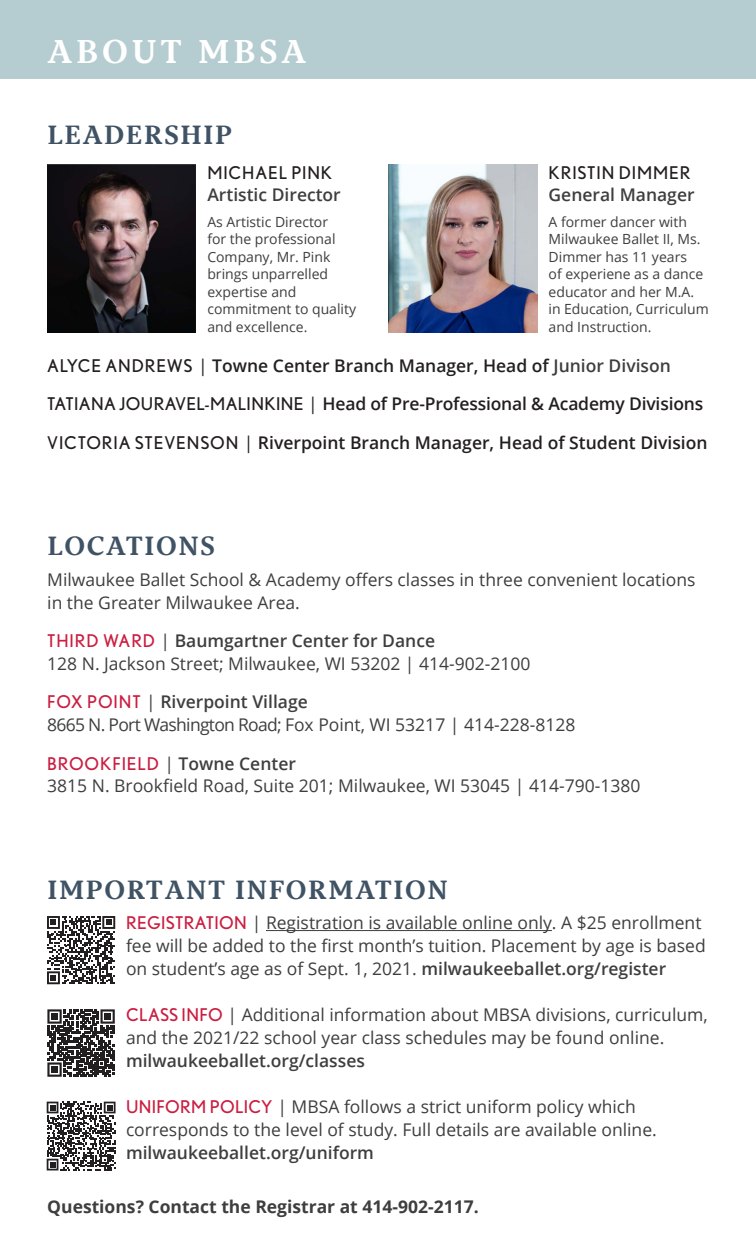
<style>
.page{position:relative;width:756px;height:1260px;background:#fff}
.page>*{position:absolute;margin:0;border:0;box-sizing:border-box;transform-origin:0 0}
.t1{font:700 35px "Capitolina W03";letter-spacing:.11em;color:#fff}
.t2{font:700 28px "Capitolina W03";letter-spacing:.06em;color:#405365}
.t3{font:17.5px/22.8px "Open Sans";color:#3e3e3f}
.t4{font:600 17.5px "Open Sans";color:#231f20}
.t5{font:600 17.5px "Open Sans";color:#3e3e3f}
.t6{font:17.5px "Open Sans";letter-spacing:-.02em;color:#3e3e3f}
.t7{font:700 17.5px "Open Sans";color:#3e3e3f}
.t8{font:17.5px "Nobel";letter-spacing:.05em;color:#231f20}
.t9{font:14px/17.5px "Open Sans";color:#3e3e3f}
.s1{font-family:"Nobel";font-weight:400}
.s2{font-weight:400}
.s3{color:#3e3e3f}
.s4{font-family:"Nobel";font-weight:400;color:#cb1e41}
.s5{font-family:"Nobel";color:#cb1e41}
.s6{font-weight:600}
</style>
<div class="page">
<hr style="left:266px;top:930px;width:286px;height:1px;background:#3e3e3f">
<svg style="left:47px;top:1009px;width:68px;height:68px"></svg>
<div style="left:51px;top:1013px;width:7px;height:7px;background:#231f20"></div>
<div style="left:105px;top:1013px;width:6px;height:7px;background:#231f20"></div>
<div style="left:51px;top:1067px;width:7px;height:6px;background:#231f20"></div>
<svg style="left:47px;top:916px;width:68px;height:68px"></svg>
<svg style="left:47px;top:1102px;width:69px;height:68px"></svg>
<div style="left:0;top:0;width:756px;height:78px;background:#b5cdd0"></div>
<img style="left:388px;top:165px;width:149px;height:168px">
<img style="left:47px;top:165px;width:149px;height:168px">
<p class="t1" style="left:47px;top:31px;width:260px">ABOUT MBSA</p>
<p class="t2" style="left:47px;top:119px;width:186px">LEADERSHIP</p>
<p class="t8" style="left:207px;top:162px;width:126px">MICHAEL PINK</p>
<p class="t5" style="left:207px;top:183px;width:135px">Artistic Director</p>
<p class="t9" style="left:207px;top:213px;width:150px">As Artistic Director<br>for the professional<br>Company, Mr. Pink brings unparrelled expertise and commitment to quality and excellence.</p>
<p class="t8" style="left:549px;top:162px;width:143px">KRISTIN DIMMER</p>
<p class="t5" style="left:549px;top:183px;width:148px">General Manager</p>
<p class="t9" style="left:549px;top:213px;width:162px">A former dancer with<br>Milwaukee Ballet II, Ms.<br>Dimmer has 11 years<br>of experiene as a dance educator and her M.A. in Education, Curriculum and Instruction.</p>
<p class="t4" style="left:47px;top:354px;width:625px"><span class="s1">ALYCE ANDREWS</span> <span class="s2">|</span> Towne Center Branch Manager, Head of <span class="s3">Junior Divison</span></p>
<p class="t4" style="left:47px;top:392px;width:658px"><span class="s1">TATIANA JOURAVEL-MALINKINE</span> <span class="s2">|</span> Head of Pre-Professional &amp; Academy Divisions</p>
<p class="t4" style="left:47px;top:431px;width:662px"><span class="s1">VICTORIA STEVENSON</span> <span class="s2">|</span> Riverpoint Branch Manager, Head of Student Division</p>
<p class="t2" style="left:47px;top:529px;width:169px">LOCATIONS</p>
<p class="t3" style="left:47px;top:568px;width:650px">Milwaukee Ballet School &amp; Academy offers classes in three convenient locations in the Greater Milwaukee Area.</p>
<p class="t5" style="left:47px;top:629px;width:389px"><span class="s4">THIRD WARD</span> <span class="s2">|</span> Baumgartner Center for Dance</p>
<p class="t3" style="left:47px;top:652px;width:485px">128 N. Jackson Street; Milwaukee, WI 53202 | 414-902-2100</p>
<p class="t5" style="left:47px;top:690px;width:262px"><span class="s4">FOX POINT</span> <span class="s2">|</span> Riverpoint Village</p>
<p class="t6" style="left:47px;top:713px;width:530px">8665 N. Port Washington Road; Fox Point, WI 53217 | 414-228-8128</p>
<p class="t5" style="left:47px;top:751px;width:250px"><span class="s4">BROOKFIELD</span> <span class="s2">|</span> Towne Center</p>
<p class="t3" style="left:47px;top:774px;width:595px">3815 N. Brookfield Road, Suite 201; Milwaukee, WI 53045 | 414-790-1380</p>
<p class="t2" style="left:47px;top:873px;width:402px">IMPORTANT INFORMATION</p>
<p class="t3" style="left:126px;top:911px;width:581px"><span class="s5">REGISTRATION</span> | Registration is available online only. A $25 enrollment fee will be added to the first month’s tuition. Placement by age is based on student’s age as of Sept. 1, 2021. <span class="s6">milwaukeeballet.org/register</span></p>
<p class="t3" style="left:126px;top:1003px;width:583px"><span class="s5">CLASS INFO</span> | Additional information about MBSA divisions, curriculum, and the 2021/22 school year class schedules may be found online. <span class="s6">milwaukeeballet.org/classes</span></p>
<p class="t3" style="left:126px;top:1095px;width:532px"><span class="s5">UNIFORM POLICY</span> | MBSA follows a strict uniform policy which corresponds to the level of study. Full details are available online. <span class="s6">milwaukeeballet.org/uniform</span></p>
<p class="t7" style="left:47px;top:1194px;width:433px">Questions? Contact the Registrar at 414-902-2117.</p>
</div>
